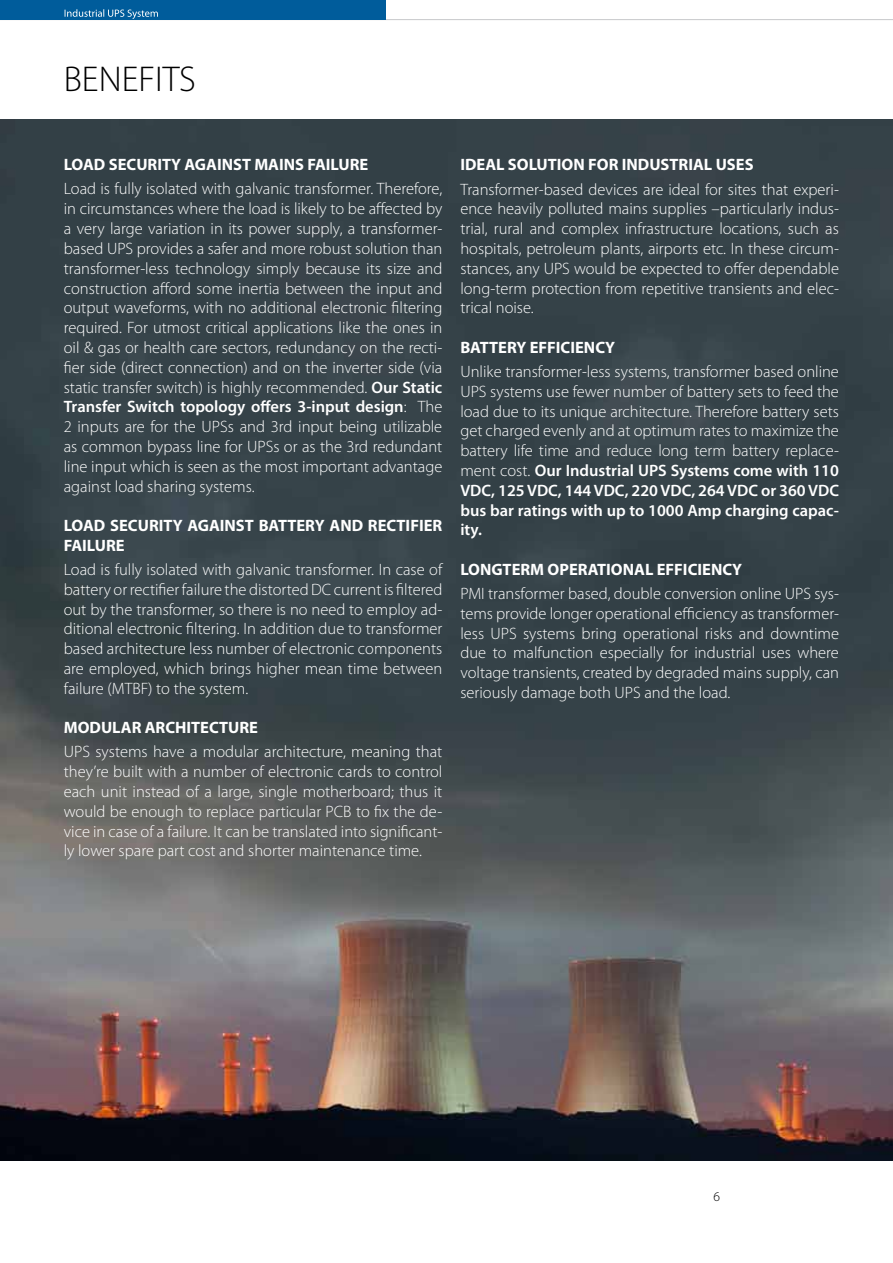
<style>
.page{position:relative;width:893px;height:1263px;background:#fff}
.page>*{position:absolute;margin:0;border:0;box-sizing:border-box;transform-origin:0 0}
.t1{font:300 36px "Myriad Pro";color:#000}
.t2{font:300 16.5px/19.8px "Myriad Pro";color:#fff;text-align:justify}
.t3{font:700 16.5px/19.8px "Myriad Pro";color:#fff}
.t4{font:300 13.5px "Myriad Pro";color:#000}
.s1{font-weight:600}
</style>
<div class="page">
<img style="left:0;top:119px;width:893px;height:1042px">
<svg style="left:0;top:0;width:893px;height:20px"></svg>
<h1 class="t1" style="left:64px;top:57px;width:134px">BENEFITS</h1>
<p class="t3" style="left:64px;top:154px;width:306px">LOAD SECURITY AGAINST MAINS FAILURE</p>
<p class="t2" style="left:64px;top:179px;width:380px">Load is fully isolated with galvanic transformer. Therefore, in circumstances where the load is likely to be affected by a very large variation in its power supply, a transformer&shy;based UPS provides a safer and more robust solution than transformer-less technology simply because its size and construction afford some inertia between the input and output waveforms, with no additional electronic filtering required. For utmost critical applications like the ones in oil &amp; gas or health care sectors, redundancy on the recti&shy;fier side (direct connection) and on the inverter side (via static transfer switch) is highly recommended. <span class="s1">Our Static Transfer Switch topology offers 3-input design</span>: The 2 inputs are for the UPSs and 3rd input being utilizable as common bypass line for UPSs or as the 3rd redundant line input which is seen as the most important advantage against load sharing systems.</p>
<p class="t3" style="left:64px;top:515px;width:380px">LOAD SECURITY AGAINST BATTERY AND RECTIFIER<br>FAILURE</p>
<p class="t2" style="left:64px;top:559px;width:380px">Load is fully isolated with galvanic transformer. In case of battery or rectifier failure the distorted DC current is filtered out by the transformer, so there is no need to employ ad&shy;ditional electronic filtering. In addition due to transformer based architecture less number of electronic components are employed, which brings higher mean time between failure (MTBF) to the system.</p>
<p class="t3" style="left:64px;top:717px;width:196px">MODULAR ARCHITECTURE</p>
<p class="t2" style="left:64px;top:742px;width:380px">UPS systems have a modular architecture, meaning that they’re built with a number of electronic cards to control each unit instead of a large, single motherboard; thus it would be enough to replace particular PCB to fix the de&shy;vice in case of a failure. It can be translated into significant&shy;ly lower spare part cost and shorter maintenance time.</p>
<p class="t3" style="left:460px;top:154px;width:295px">IDEAL SOLUTION FOR INDUSTRIAL USES</p>
<p class="t2" style="left:460px;top:179px;width:380px">Transformer-based devices are ideal for sites that experi&shy;ence heavily polluted mains supplies –particularly indus&shy;trial, rural and complex infrastructure locations, such as hospitals, petroleum plants, airports etc. In these circum&shy;stances, any UPS would be expected to offer dependable long-term protection from repetitive transients and elec&shy;trical noise.</p>
<p class="t3" style="left:460px;top:337px;width:156px">BATTERY EFFICIENCY</p>
<p class="t2" style="left:460px;top:361px;width:380px">Unlike transformer-less systems, transformer based online UPS systems use fewer number of battery sets to feed the load due to its unique architecture. Therefore battery sets get charged evenly and at optimum rates to maximize the battery life time and reduce long term battery replace&shy;ment cost. <span class="s1">Our Industrial UPS Systems come with 110<br>VDC, 125 VDC, 144 VDC, 220 VDC, 264 VDC or 360 VDC bus bar ratings with up to 1000 Amp charging capac&shy;ity.</span></p>
<p class="t3" style="left:460px;top:559px;width:283px">LONGTERM OPERATIONAL EFFICIENCY</p>
<p class="t2" style="left:460px;top:583px;width:380px">PMI transformer based, double conversion online UPS sys&shy;tems provide longer operational efficiency as transformer&shy;less UPS systems bring operational risks and downtime due to malfunction especially for industrial uses where voltage transients, created by degraded mains supply, can seriously damage both UPS and the load.</p>
<p class="t4" style="left:713px;top:1188px;width:8px">6</p>
</div>
